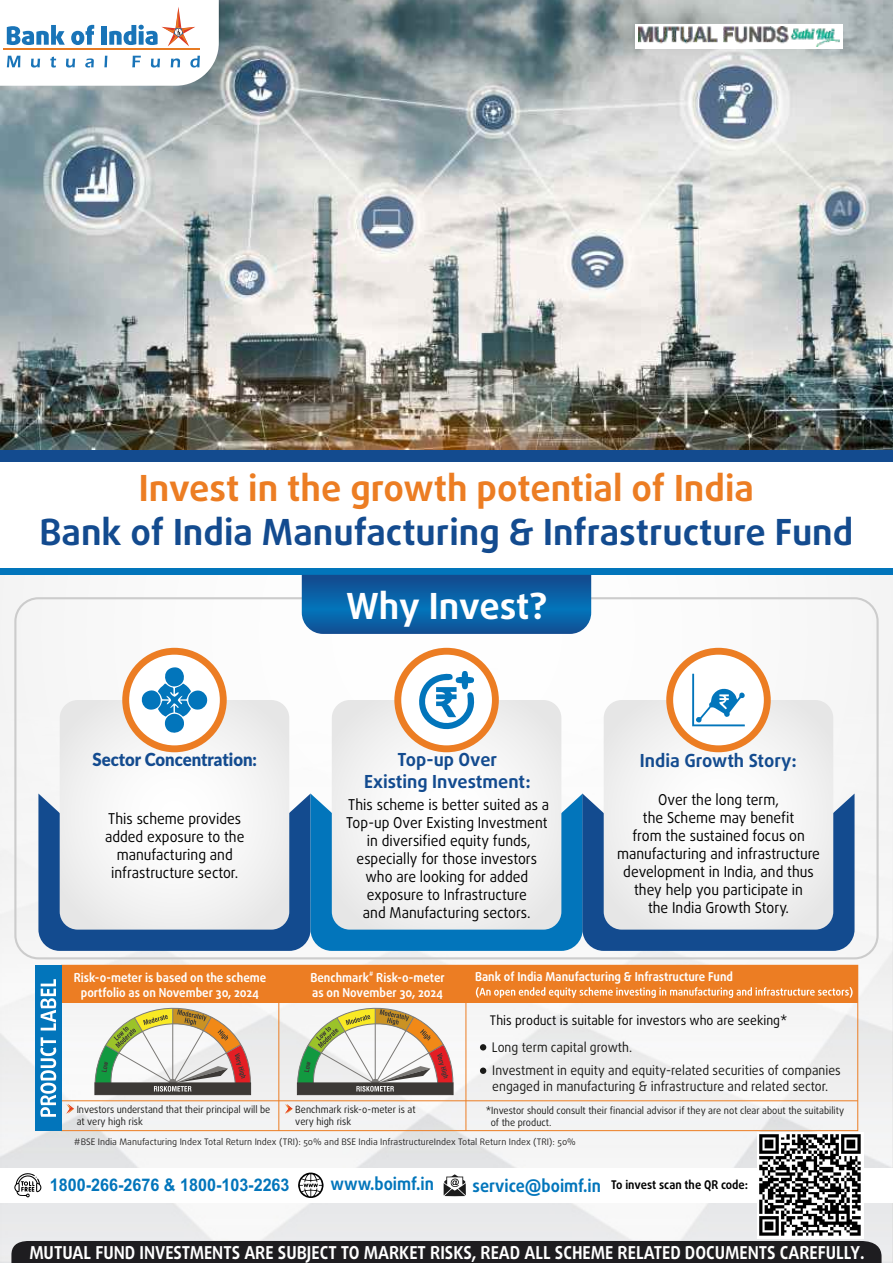
<style>
.page{position:relative;width:893px;height:1263px;background:#fafafa}
.page>*{position:absolute;margin:0;border:0;box-sizing:border-box;transform-origin:0 0}
.t1{font:700 36px "Daxline Pro";color:#134b8f}
.t2{font:700 36px "Daxline Pro";color:#ec7d23}
.t3{font:700 36px "Daxline Pro";letter-spacing:-.005em;color:#fff}
.t4{font:700 18px/21.6px "Daxline Pro";color:#134b8f;text-align:center}
.t5{font:900 18px "Lato";color:#134b8f;scale:.93 1}
.t6{font:700 17.85px "Daxline Pro";color:#fff;scale:.93 1}
.t7{font:700 17.4px "Arial";color:#0275bb;scale:.93 1}
.t8{font:700 17.4px "Daxline Pro";color:#0275bb;scale:.93 1}
.t9{font:15px/18px "Daxline Pro";color:#000;text-align:center;scale:.93 1}
.t10{font:13.2px/23.4px "Daxline Pro";color:#1a1a18;scale:.93 1}
.t11{font:13.2px "Daxline Pro";color:#000;scale:.93 1}
.t12{font:700 12.3px/14.9px "Daxline Pro";color:#fff;text-align:center;scale:.93 1}
.t13{font:700 12px "Daxline Pro";color:#000;scale:.93 1}
.t14{font:10.05px/12px "Daxline Pro";color:#1a1a18;scale:.93 1}
.t15{font:9px "Daxline Pro";color:#2b2a29}
.t16{font:700 6.15px "Daxline Pro";color:#fff;scale:.93 1}
.s1{font-size:17.4px;color:#0275bb}
</style>
<div class="page">
<img style="left:0;top:668px;width:893px;height:595px">
<div style="left:11px;top:1241px;width:870px;height:22px;background:#1e1d20"></div>
<div style="left:0;top:461px;width:893px;height:114px;background:#fff"></div>
<div style="left:0;top:568px;width:893px;height:7px;background:#0275bb"></div>
<svg style="left:302px;top:575px;width:289px;height:59px;background:#0d60a5"></svg>
<div style="left:60px;top:700px;width:229px;height:230px;background:#f1f1f1;border-radius:18px"></div>
<div style="left:122px;top:648px;width:105px;height:104px;background:#ec7d23;border-radius:50%"></div>
<div style="left:129px;top:655px;width:91px;height:90px;background:#fff;border-radius:50%"></div>
<div style="left:332px;top:700px;width:229px;height:230px;background:#f1f1f1;border-radius:18px"></div>
<div style="left:394px;top:648px;width:105px;height:104px;background:#ec7d23;border-radius:50%"></div>
<div style="left:401px;top:655px;width:91px;height:90px;background:#fff;border-radius:50%"></div>
<svg style="left:38px;top:793px;width:816px;height:158px"></svg>
<div style="left:604px;top:700px;width:229px;height:230px;background:#f3f3f3;border-radius:18px"></div>
<div style="left:666px;top:648px;width:105px;height:104px;background:#ec7d23;border-radius:50%"></div>
<div style="left:673px;top:655px;width:91px;height:90px;background:#fff;border-radius:50%"></div>
<svg style="left:136px;top:664px;width:73px;height:73px"></svg>
<svg style="left:411px;top:671px;width:67px;height:68px"></svg>
<svg style="left:692px;top:674px;width:53px;height:52px"></svg>
<div style="left:0;top:0;width:893px;height:461px;background:#134b8f"></div>
<img style="left:0;top:0;width:893px;height:449px">
<div style="left:61px;top:965px;width:218px;height:38px;background:#ec7d23"></div>
<div style="left:279px;top:965px;width:579px;height:38px;background:#ec7d23"></div>
<svg style="left:66px;top:1104px;width:8px;height:10px"></svg>
<svg style="left:480px;top:1044px;width:6px;height:6px"></svg>
<div style="left:480px;top:1067px;width:6px;height:7px;background:#1a1a18;border-radius:50%"></div>
<svg style="left:476px;top:987px;width:377px;height:11px"></svg>
<hr style="left:466px;top:1003px;width:1px;height:127px;background:#ec7d23">
<hr style="left:278px;top:1003px;width:1px;height:127px;background:#ec7d23">
<hr style="left:61px;top:1100px;width:797px;height:1px;background:#ec7d23">
<svg style="left:285px;top:1104px;width:8px;height:10px"></svg>
<div style="left:35px;top:965px;width:26px;height:165px;background:#0275bb"></div>
<svg style="left:40px;top:979px;width:16px;height:138px"></svg>
<div style="left:0;top:1168px;width:893px;height:34px;background:#fff"></div>
<svg style="left:14px;top:1173px;width:27px;height:24px"></svg>
<svg style="left:298px;top:1172px;width:25px;height:26px"></svg>
<svg style="left:444px;top:1174px;width:22px;height:22px"></svg>
<img style="left:757px;top:1132px;width:107px;height:106px">
<svg style="left:0;top:0;width:219px;height:86px;background:#e1e7ec"></svg>
<div style="left:635px;top:24px;width:208px;height:25px;background:#fff"></div>
<img style="left:639px;top:27px;width:200px;height:19px">
<svg style="left:94px;top:1003px;width:157px;height:92px"></svg>
<svg style="left:297px;top:1003px;width:157px;height:92px"></svg>
<h1 class="t2" style="left:139px;top:473px;width:616px">Invest in the growth potential of India</h1>
<h1 class="t1" style="left:39px;top:517px;width:815px">Bank of India Manufacturing &amp; Infrastructure Fund</h1>
<h1 class="t3" style="left:346px;top:591px;width:203px">Why Invest?</h1>
<p class="t5" style="left:92px;top:752px;width:178px">Sector Concentration:</p>
<p class="t9" style="left:105px;top:811px;width:151px">This scheme provides added exposure to the manufacturing and infrastructure sector.</p>
<p class="t4" style="left:364px;top:750px;width:168px">Top-up Over<br>Existing Investment:</p>
<p class="t9" style="left:346px;top:797px;width:220px">This scheme is better suited as a<br>Top-up Over Existing Investment in diversified equity funds, especially for those investors who are looking for added exposure to Infrastructure<br>and Manufacturing sectors.</p>
<p class="t4" style="left:640px;top:751px;width:159px">India Growth Story:</p>
<p class="t9" style="left:617px;top:792px;width:220px">Over the long term,<br>the Scheme may benefit<br>from the sustained focus on manufacturing and infrastructure development in India, and thus they help you participate in<br>the India Growth Story.</p>
<p class="t12" style="left:74px;top:971px;width:209px">Risk-o-meter is based on the scheme portfolio as on November 30, 2024</p>
<p class="t12" style="left:475px;top:970px;width:279px">Bank of India Manufacturing &amp; Infrastructure Fund</p>
<p class="t16" style="left:369px;top:971px;width:6px">#</p>
<p class="t12" style="left:310px;top:971px;width:146px;text-align:left">Benchmark Risk-o-meter as on November 30, 2024</p>
<p class="t11" style="left:490px;top:1015px;width:321px">This product is suitable for investors who are seeking*</p>
<p class="t10" style="left:492px;top:1036px;width:377px">Long term capital growth.<br>Investment in equity and equity-related securities of companies</p>
<p class="t10" style="left:492px;top:1076px;width:363px">engaged in manufacturing &amp; infrastructure and related sector.</p>
<p class="t14" style="left:295px;top:1105px;width:131px">Benchmark risk-o-meter is at very high risk</p>
<p class="t15" style="left:74px;top:1138px;width:504px">#BSE India Manufacturing Index Total Return Index (TRI): 50% and BSE India InfrastructureIndex Total Return Index (TRI): 50%</p>
<p class="t7" style="left:50px;top:1179px;width:259px">1800-266-2676 &amp; 1800-103-2263</p>
<p class="t8" style="left:330px;top:1177px;width:113px">www.boimf.in</p>
<p class="t13" style="left:473px;top:1179px;width:298px"><span class="s1">service@boimf.in</span> To invest scan the QR code:</p>
<p class="t14" style="left:77px;top:1105px;width:210px">Investors understand that their principal will be at very high risk</p>
<p class="t14" style="left:491px;top:1106px;width:381px;text-indent:-5px">*Investor should consult their financial advisor if they are not clear about the suitability of the product.</p>
<p class="t6" style="left:29px;top:1245px;width:899px">MUTUAL FUND INVESTMENTS ARE SUBJECT TO MARKET RISKS, READ ALL SCHEME RELATED DOCUMENTS CAREFULLY.</p>
</div>
